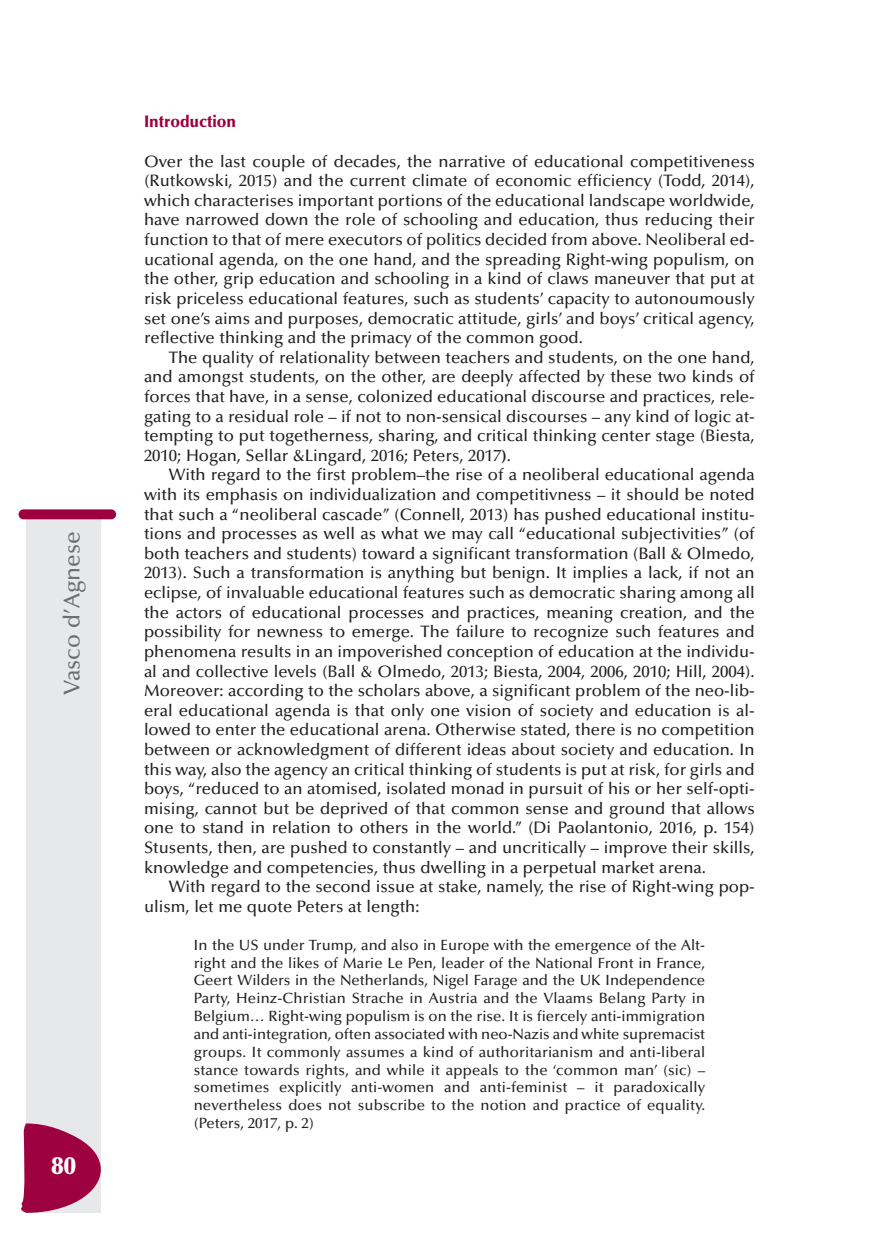
<style>
.page{position:relative;width:869px;height:1241px;background:#fff}
.page>*{position:absolute;margin:0;border:0;box-sizing:border-box;transform-origin:0 0}
.t1{font:900 24.5px "Optima";color:#fff}
.t2{font:500 22.75px "Optima";color:#6c6d70}
.t3{font:500 16.62px/19.6px "Optima";color:#231f20;text-align:justify}
.t4{font:900 16.62px "Optima";color:#9d0140;scale:.95 1}
.t5{font:500 14.88px/17.8px "Optima";letter-spacing:.01em;color:#231f20;text-align:justify}
.s1{font-weight:700}
</style>
<div class="page">
<div style="left:27px;top:517px;width:74px;height:695px;background:#e7e8e9"></div>
<div style="left:19px;top:509px;width:97px;height:10px;background:#9d0140;border-radius:5px"></div>
<svg style="left:21px;top:1122px;width:80px;height:90px"></svg>
<h2 class="t2" style="left:63px;top:694px;width:165px;rotate:-90deg">Vasco d’Agnese</h2>
<h1 class="t1" style="left:52px;top:1155px;width:26px">80</h1>
<p class="t4" style="left:144px;top:114px;width:98px">Introduction</p>
<p class="t3" style="left:144px;top:153px;width:612px">Over the last couple of decades, the narrative of educational competitiveness (Rutkowski, 2015) and the current climate of economic efficiency (Todd, 2014), which characterises important portions of the educational landscape worldwide, have narrowed down the role of schooling and education, thus reducing their function to that of mere executors of politics decided from above. Neoliberal ed&shy;ucational agenda, on the one hand, and the spreading Right-wing populism, on the other, grip education and schooling in a kind of claws maneuver that put at risk priceless educational features, such as students’ capacity to autonoumously set one’s aims and purposes, democratic attitude, girls’ and boys’ critical agency, reflective thinking and the primacy of the common good.</p>
<p class="t3" style="left:144px;top:349px;width:612px;text-indent:25px">The quality of relationality between teachers and students, on the one hand, and amongst students, on the other, are deeply affected by these two kinds of forces that have, in a sense, colonized educational discourse and practices, rele&shy;gating to a residual role – if not to non-sensical discourses – any kind of logic at&shy;tempting to put togetherness, sharing, and critical thinking center stage (Biesta, 2010; Hogan, Sellar &amp;Lingard, 2016; Peters, 2017<span class="s1">)</span>.</p>
<p class="t3" style="left:144px;top:466px;width:612px;text-indent:25px">With regard to the first problem–the rise of a neoliberal educational agenda with its emphasis on individualization and competitivness – it should be noted that such a “neoliberal cascade” (Connell, 2013) has pushed educational institu&shy;tions and processes as well as what we may call “educational subjectivities” (of both teachers and students) toward a significant transformation (Ball &amp; Olmedo, 2013). Such a transformation is anything but benign. It implies a lack, if not an eclipse, of invaluable educational features such as democratic sharing among all the actors of educational processes and practices, meaning creation, and the possibility for newness to emerge. The failure to recognize such features and phenomena results in an impoverished conception of education at the individu&shy;al and collective levels (Ball &amp; Olmedo, 2013; Biesta, 2004, 2006, 2010; Hill, 2004).<br>Moreover: according to the scholars above, a significant problem of the neo-lib&shy;eral educational agenda is that only one vision of society and education is al&shy;lowed to enter the educational arena. Otherwise stated, there is no competition between or acknowledgment of different ideas about society and education. In this way, also the agency an critical thinking of students is put at risk, for girls and boys, “reduced to an atomised, isolated monad in pursuit of his or her self-opti&shy;mising, cannot but be deprived of that common sense and ground that allows one to stand in relation to others in the world.” (Di Paolantonio, 2016, p. 154)<br>Stusents, then, are pushed to constantly – and uncritically – improve their skills, knowledge and competencies, thus dwelling in a perpetual market arena.</p>
<p class="t3" style="left:144px;top:878px;width:612px;text-indent:25px">With regard to the second issue at stake, namely, the rise of Right-wing pop&shy;ulism, let me quote Peters at length:</p>
<p class="t5" style="left:193px;top:937px;width:513px">In the US under Trump, and also in Europe with the emergence of the Alt&shy;right and the likes of Marie Le Pen, leader of the National Front in France, Geert Wilders in the Netherlands, Nigel Farage and the UK Independence Party, Heinz-Christian Strache in Austria and the Vlaams Belang Party in Belgium… Right-wing populism is on the rise. It is fiercely anti-immigration and anti-integration, often associated with neo-Nazis and white supremacist groups. It commonly assumes a kind of authoritarianism and anti-liberal stance towards rights, and while it appeals to the ‘common man’ (sic) – sometimes explicitly anti-women and anti-feminist – it paradoxically nevertheless does not subscribe to the notion and practice of equality. (Peters, 2017, p. 2)</p>
</div>
